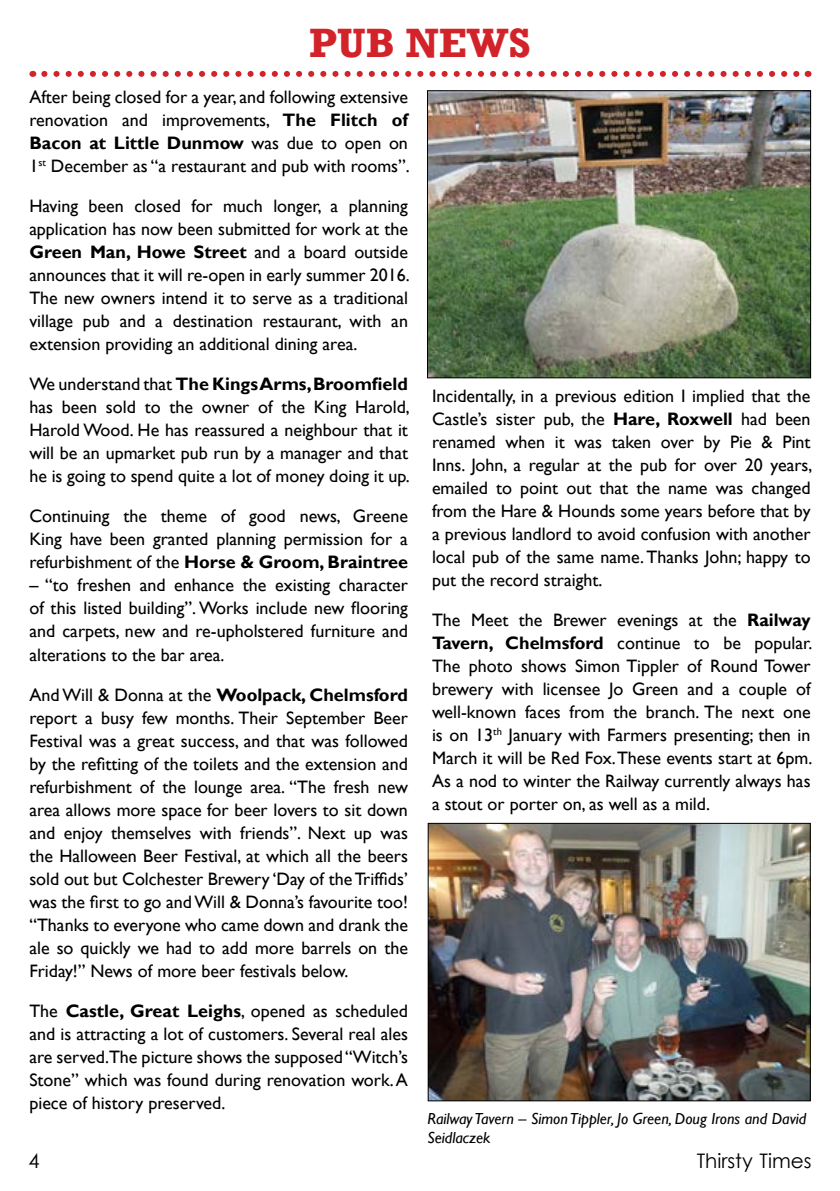
<style>
.page{position:relative;width:840px;height:1191px;background:#fff}
.page>*{position:absolute;margin:0;border:0;box-sizing:border-box;transform-origin:0 0}
.t1{font:700 42px "Rockwell";color:#d2232a}
.t2{font:20px "Century Gothic";color:#000}
.t3{font:18px/23px "Gill Sans";color:#000;text-align:justify}
.t4{font:italic 16px/19.2px "Gill Sans";color:#000}
.s1{font-weight:700}
</style>
<div class="page">
<svg style="left:44px;top:71px;width:756px;height:6px"></svg>
<img style="left:429px;top:92px;width:379px;height:284px">
<div style="left:427px;top:90px;width:383px;height:288px;border:1px solid #000"></div>
<img style="left:429px;top:825px;width:379px;height:274px">
<div style="left:427px;top:823px;width:383px;height:278px;border:1px solid #000"></div>
<h1 class="t1" style="left:309px;top:18px;width:223px">PUB NEWS</h1>
<p class="t3" style="left:29px;top:86px;width:382px">After being closed for a year, and following extensive renovation and improvements, <span class="s1">The Flitch of Bacon at Little Dunmow</span> was due to open on 1<sup>st</sup> December as “a restaurant and pub with rooms”.</p>
<p class="t3" style="left:29px;top:195px;width:381px">Having been closed for much longer, a planning application has now been submitted for work at the <span class="s1">Green Man, Howe Street</span> and a board outside announces that it will re-open in early summer 2016.<br>The new owners intend it to serve as a traditional village pub and a destination restaurant, with an extension providing an additional dining area.</p>
<p class="t3" style="left:29px;top:373px;width:382px">We understand that <span class="s1">The Kings Arms, Broomfield </span>has been sold to the owner of the King Harold, Harold Wood. He has reassured a neighbour that it will be an upmarket pub run by a manager and that he is going to spend quite a lot of money doing it up.</p>
<p class="t3" style="left:29px;top:505px;width:380px">Continuing the theme of good news, Greene King have been granted planning permission for a refurbishment of the <span class="s1">Horse &amp; Groom, Braintree</span></p>
<p class="t3" style="left:29px;top:574px;width:380px">– “to freshen and enhance the existing character of this listed building”. Works include new flooring and carpets, new and re-upholstered furniture and alterations to the bar area.</p>
<p class="t3" style="left:29px;top:683px;width:380px">And Will &amp; Donna at the <span class="s1">Woolpack, Chelmsford </span>report a busy few months. Their September Beer Festival was a great success, and that was followed by the refitting of the toilets and the extension and refurbishment of the lounge area. “The fresh new area allows more space for beer lovers to sit down and enjoy themselves with friends”. Next up was the Halloween Beer Festival, at which all the beers sold out but Colchester Brewery ‘Day of the Triffids’ was the first to go and Will &amp; Donna’s favourite too! “Thanks to everyone who came down and drank the ale so quickly we had to add more barrels on the Friday!” News of more beer festivals below.</p>
<p class="t3" style="left:29px;top:999px;width:380px">The <span class="s1">Castle, Great Leighs</span>, opened as scheduled and is attracting a lot of customers. Several real ales are served.The picture shows the supposed “Witch’s Stone” which was found during renovation work. A piece of history preserved.</p>
<p class="t3" style="left:432px;top:385px;width:382px">Incidentally, in a previous edition I implied that the Castle’s sister pub, the <span class="s1">Hare, Roxwell</span> had been renamed when it was taken over by Pie &amp; Pint Inns. John, a regular at the pub for over 20 years, emailed to point out that the name was changed from the Hare &amp; Hounds some years before that by a previous landlord to avoid confusion with another local pub of the same name. Thanks John; happy to put the record straight.</p>
<p class="t3" style="left:432px;top:609px;width:382px">The Meet the Brewer evenings at the <span class="s1">Railway Tavern, Chelmsford</span> continue to be popular.<br>The photo shows Simon Tippler of Round Tower brewery with licensee Jo Green and a couple of well-known faces from the branch. The next one is on 13<sup>th</sup> January with Farmers presenting; then in March it will be Red Fox. These events start at 6pm.<br>As a nod to winter the Railway currently always has a stout or porter on, as well as a mild.</p>
<p class="t4" style="left:427px;top:1109px;width:380px">Railway Tavern – Simon Tippler, Jo Green, Doug Irons and David<br>Seidlaczek</p>
<p class="t2" style="left:28px;top:1147px;width:13px">4</p>
<p class="t2" style="left:696px;top:1147px;width:116px">Thirsty Times</p>
</div>
